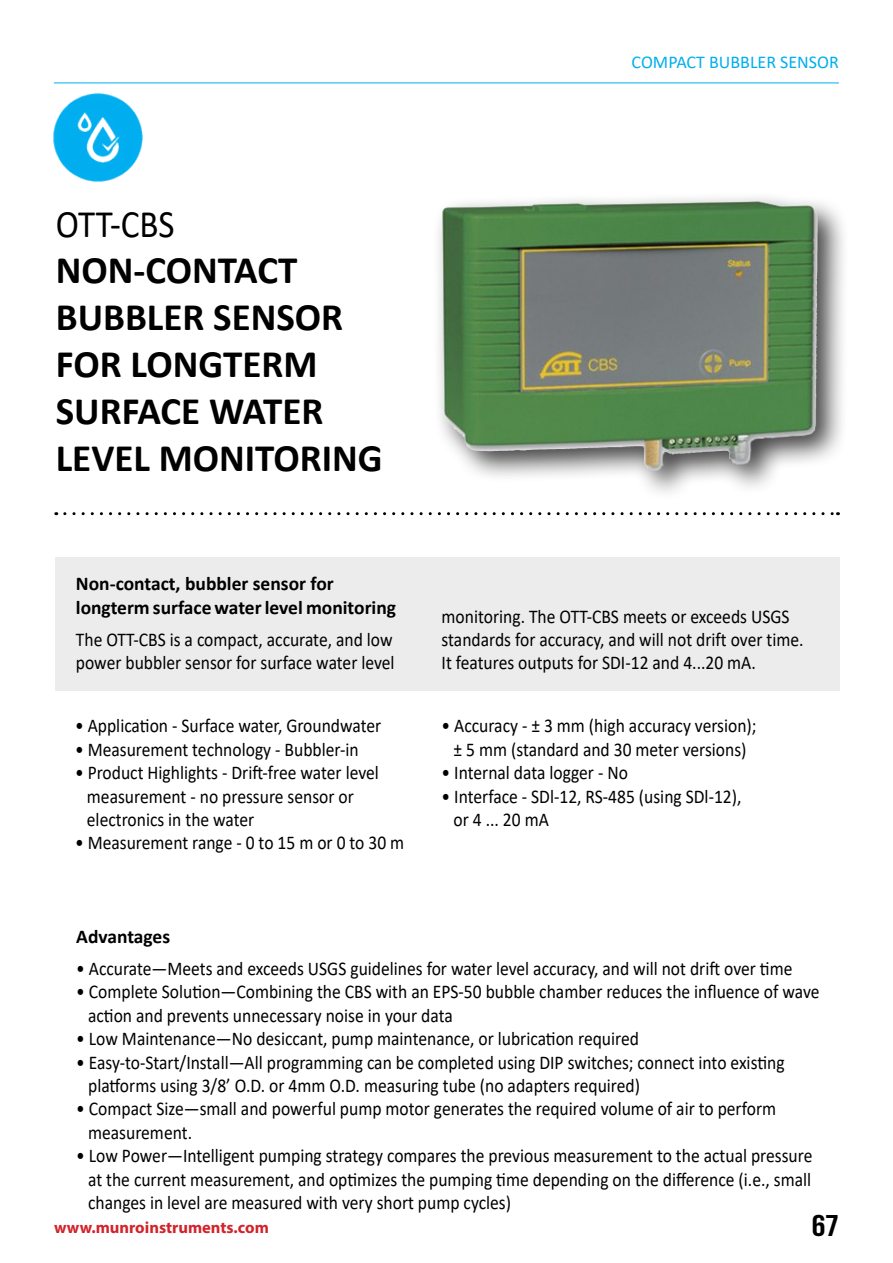
<style>
.page{position:relative;width:893px;height:1263px;background:#fff}
.page>*{position:absolute;margin:0;border:0;box-sizing:border-box;transform-origin:0 0}
.t1{font:700 39px/46.8px "Calibri";color:#000}
.t2{font:39px "Calibri";color:#000;scale:.9 1}
.t3{font:30px "Bebas Neue";color:#000;scale:1.15 1}
.t4{font:19.5px/23.4px "Calibri";color:#000;scale:.9 1}
.t5{font:700 19.5px/23.4px "Calibri";color:#000}
.t6{font:18px "Calibri";color:#00aeef}
.t7{font:700 16.5px "Myriad Pro";color:#d2232a}
</style>
<div class="page">
<hr style="left:54px;top:83px;width:785px;height:1px;background:#00aeef">
<div style="left:55px;top:557px;width:785px;height:134px;background:#edecec"></div>
<svg style="left:65px;top:512px;width:773px;height:3px"></svg>
<div style="left:432px;top:191px;width:417px;height:311px;background:#000;opacity:.75"></div>
<img style="left:442px;top:201px;width:375px;height:269px">
<img style="left:54px;top:93px;width:88px;height:89px">
<p class="t6" style="left:632px;top:49px;width:209px">COMPACT BUBBLER SENSOR</p>
<h1 class="t2" style="left:56px;top:196px;width:134px">OTT-CBS</h1>
<h1 class="t1" style="left:56px;top:246px;width:328px">NON-CONTACT<br>BUBBLER SENSOR<br>FOR LONGTERM<br>SURFACE WATER<br>LEVEL MONITORING</h1>
<p class="t5" style="left:76px;top:572px;width:322px">Non-contact, bubbler sensor for longterm surface water level monitoring</p>
<p class="t4" style="left:76px;top:627px;width:356px">The OTT-CBS is a compact, accurate, and low power bubbler sensor for surface water level</p>
<p class="t4" style="left:75px;top:714px;width:342px">• Application - Surface water, Groundwater</p>
<p class="t4" style="left:75px;top:737px;width:317px">• Measurement technology - Bubbler-in</p>
<p class="t4" style="left:87px;top:760px;width:326px;text-indent:-12px">• Product Highlights - Drift-free water level measurement - no pressure sensor or electronics in the water</p>
<p class="t4" style="left:75px;top:831px;width:367px">• Measurement range - 0 to 15 m or 0 to 30 m</p>
<p class="t4" style="left:442px;top:604px;width:404px">monitoring. The OTT-CBS meets or exceeds USGS standards for accuracy, and will not drift over time.<br>It features outputs for SDI-12 and 4...20 mA.</p>
<p class="t4" style="left:442px;top:714px;width:351px;text-align:center">• Accuracy - ± 3 mm (high accuracy version); ± 5 mm (standard and 30 meter versions)</p>
<p class="t4" style="left:442px;top:760px;width:209px">• Internal data logger - No</p>
<p class="t4" style="left:453px;top:784px;width:322px;text-indent:-12px">• Interface - SDl-12, RS-485 (using SDl-12), or 4 ... 20 mA</p>
<p class="t5" style="left:76px;top:924px;width:95px">Advantages</p>
<p class="t4" style="left:76px;top:956px;width:797px">• Accurate—Meets and exceeds USGS guidelines for water level accuracy, and will not drift over time</p>
<p class="t4" style="left:88px;top:980px;width:814px;text-indent:-12px">• Complete Solution—Combining the CBS with an EPS-50 bubble chamber reduces the influence of wave action and prevents unnecessary noise in your data</p>
<p class="t4" style="left:76px;top:1026px;width:627px">• Low Maintenance—No desiccant, pump maintenance, or lubrication required</p>
<p class="t4" style="left:88px;top:1050px;width:775px;text-indent:-12px">• Easy-to-Start/Install—All programming can be completed using DIP switches; connect into existing platforms using 3/8’ O.D. or 4mm O.D. measuring tube (no adapters required)</p>
<p class="t4" style="left:88px;top:1097px;width:766px;text-indent:-12px">• Compact Size—small and powerful pump motor generates the required volume of air to perform measurement.</p>
<p class="t4" style="left:88px;top:1143px;width:806px;text-align:justify;text-indent:-12px">• Low Power—Intelligent pumping strategy compares the previous measurement to the actual pressure at the current measurement, and optimizes the pumping time depending on the difference (i.e., small changes in level are measured with very short pump cycles)</p>
<p class="t7" style="left:54px;top:1217px;width:216px">www.munroinstruments.com</p>
<h2 class="t3" style="left:812px;top:1209px;width:25px">67</h2>
</div>
